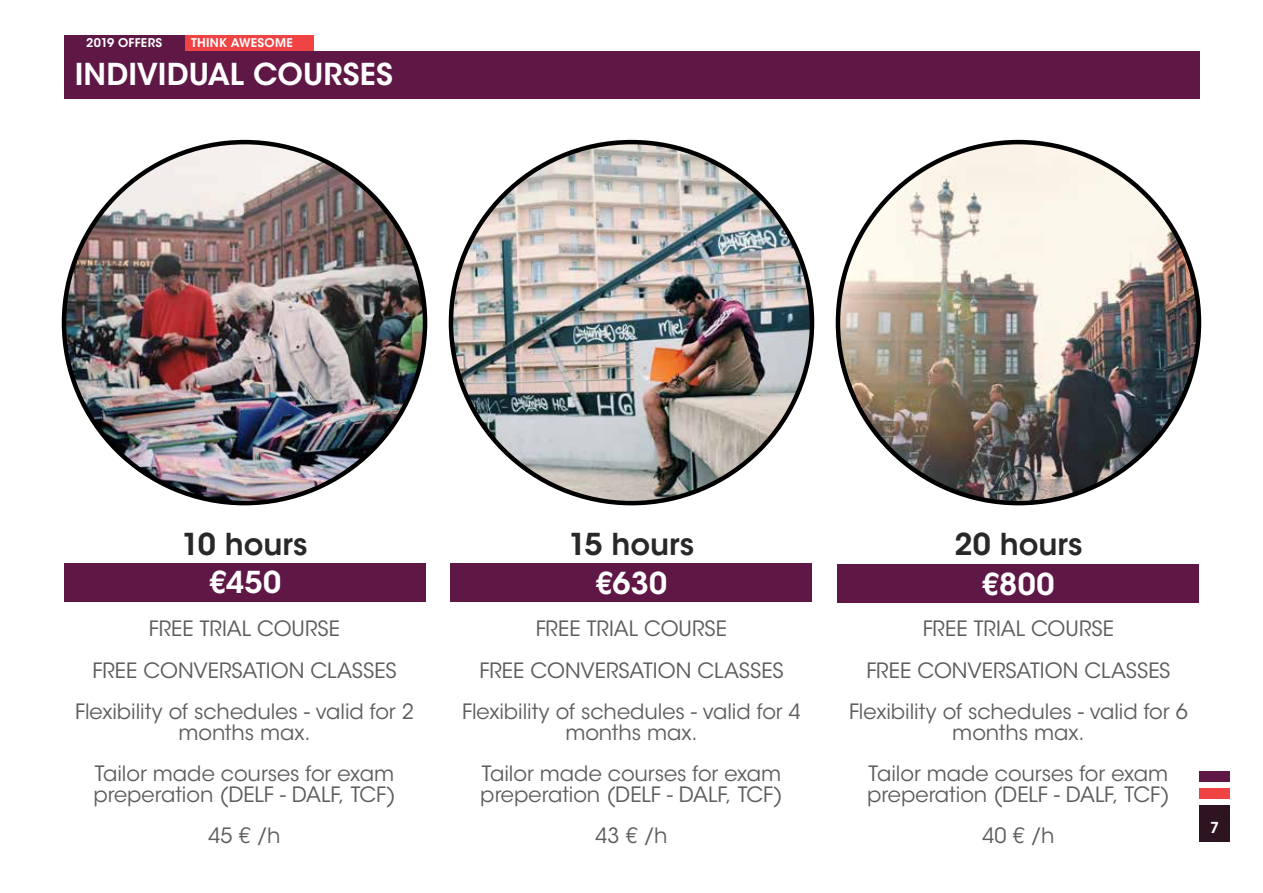
<style>
.page{position:relative;width:1263px;height:893px;background:#fff}
.page>*{position:absolute;margin:0;border:0;box-sizing:border-box;transform-origin:0 0}
.t1{font:600 30px "ITC Avant Garde Std";letter-spacing:.005em;color:#fff}
.t2{font:600 30px "ITC Avant Garde Std";letter-spacing:-.005em;color:#292829}
.t3{font:21px/41.2px "ITC Avant Garde Std";color:#5d5d60;text-align:center}
.t4{font:600 15px "ITC Avant Garde Std";color:#fff}
.t5{font:600 12px "ITC Avant Garde Std";letter-spacing:.02em;color:#fff}
</style>
<div class="page">
<div style="left:64px;top:35px;width:121px;height:16px;background:#5f1746"></div>
<div style="left:185px;top:35px;width:128px;height:16px;background:#ef4344"></div>
<img style="left:64px;top:142px;width:361px;height:361px;border-radius:180px">
<img style="left:451px;top:142px;width:361px;height:360px">
<img style="left:838px;top:142px;width:361px;height:361px;border-radius:180px">
<div style="left:64px;top:51px;width:1135px;height:47px;background:#5f1746"></div>
<div style="left:65px;top:563px;width:361px;height:39px;background:#5f1746"></div>
<div style="left:451px;top:563px;width:361px;height:39px;background:#5f1746"></div>
<div style="left:838px;top:564px;width:361px;height:39px;background:#5f1746"></div>
<div style="left:1199px;top:805px;width:31px;height:37px;background:#2e1321"></div>
<div style="left:1199px;top:788px;width:31px;height:11px;background:#ef4344"></div>
<div style="left:1199px;top:770px;width:31px;height:11px;background:#5f1746"></div>
<p class="t5" style="left:86px;top:35px;width:78px">2019 OFFERS</p>
<p class="t5" style="left:191px;top:35px;width:103px">THINK AWESOME</p>
<h1 class="t1" style="left:75px;top:55px;width:319px">INDIVIDUAL COURSES</h1>
<h1 class="t2" style="left:181px;top:525px;width:128px">10 hours</h1>
<h1 class="t2" style="left:568px;top:525px;width:127px">15 hours</h1>
<h1 class="t2" style="left:954px;top:525px;width:130px">20 hours</h1>
<h1 class="t1" style="left:209px;top:563px;width:73px">€450</h1>
<h1 class="t1" style="left:596px;top:564px;width:73px">€630</h1>
<h1 class="t1" style="left:982px;top:565px;width:74px">€800</h1>
<p class="t3" style="left:75px;top:608px;width:340px">FREE TRIAL COURSE<br>FREE CONVERSATION CLASSES<br>Flexibility of schedules - valid for 2</p>
<p class="t3" style="left:95px;top:712px;width:301px">months max.<br>Tailor made courses for exam</p>
<p class="t3" style="left:93px;top:774px;width:304px">preperation (DELF - DALF, TCF)<br>45 € /h</p>
<p class="t3" style="left:462px;top:608px;width:340px">FREE TRIAL COURSE<br>FREE CONVERSATION CLASSES<br>Flexibility of schedules - valid for 4</p>
<p class="t3" style="left:482px;top:712px;width:301px">months max.<br>Tailor made courses for exam</p>
<p class="t3" style="left:480px;top:774px;width:304px">preperation (DELF - DALF, TCF)<br>43 € /h</p>
<p class="t3" style="left:849px;top:608px;width:340px">FREE TRIAL COURSE<br>FREE CONVERSATION CLASSES<br>Flexibility of schedules - valid for 6</p>
<p class="t3" style="left:869px;top:712px;width:301px">months max.<br>Tailor made courses for exam</p>
<p class="t3" style="left:867px;top:774px;width:304px">preperation (DELF - DALF, TCF)<br>40 € /h</p>
<p class="t4" style="left:1210px;top:818px;width:11px">7</p>
</div>
